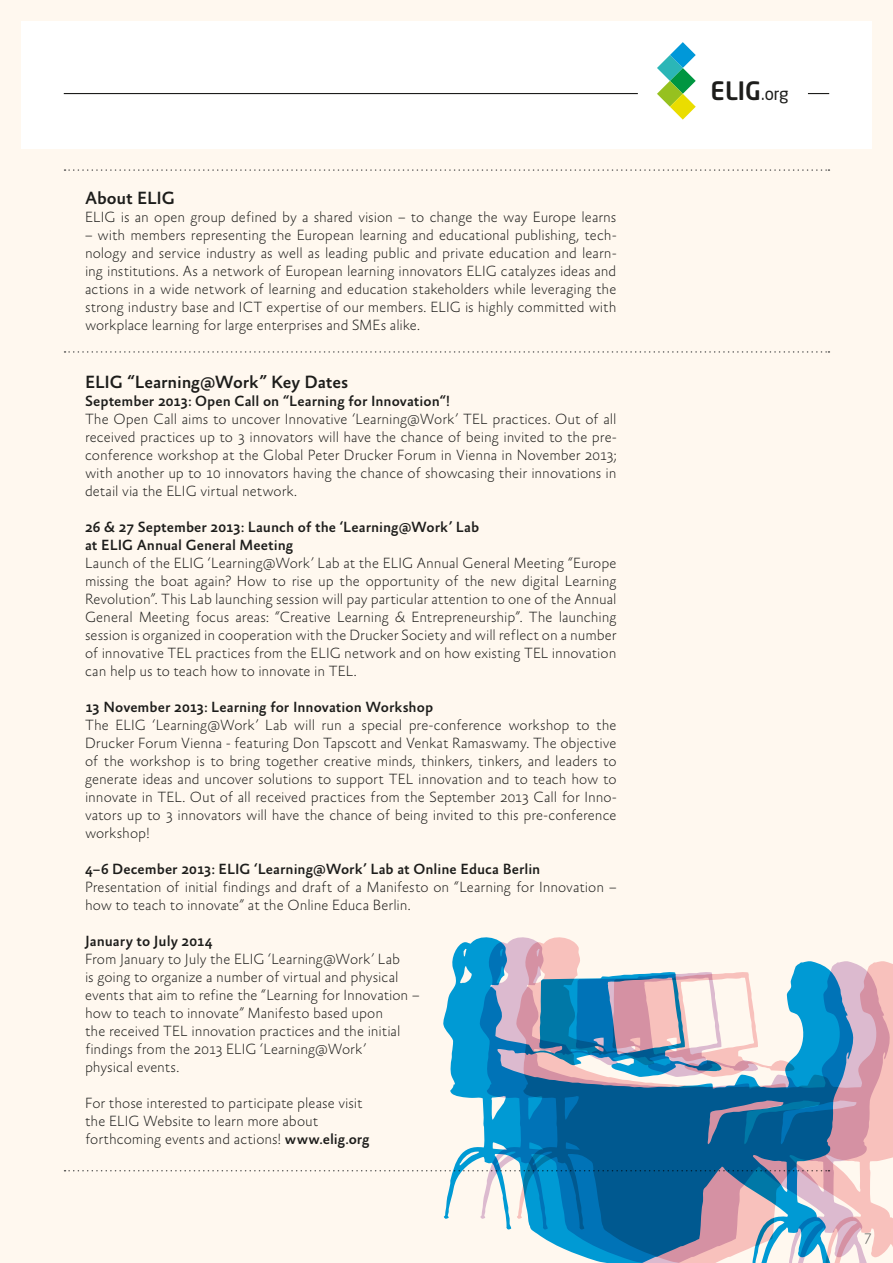
<style>
.page{position:relative;width:893px;height:1263px;background:#fff8ef}
.page>*{position:absolute;margin:0;border:0;box-sizing:border-box;transform-origin:0 0}
.t1{font:500 25.05px "Neo Sans Std";color:#1d1d1b}
.t2{font:500 18px "Absara Sans";letter-spacing:-.01em;color:#1d1d1b}
.t3{font:100 15px/18px "Absara Sans";letter-spacing:-.005em;color:#1d1d1b;text-align:justify}
.t4{font:500 15px/18px "Absara Sans";color:#1d1d1b}
.t5{font:100 15px "Absara Sans";color:#575756}
.s1{font-weight:500}
.s2{font-weight:400;font-size:16.8px}
</style>
<div class="page">
<div style="left:21px;top:21px;width:851px;height:128px;background:#fff"></div>
<svg style="left:65px;top:169px;width:764px;height:2px"></svg>
<svg style="left:65px;top:351px;width:764px;height:2px"></svg>
<svg style="left:65px;top:1170px;width:377px;height:1px"></svg>
<svg style="left:808px;top:93px;width:21px;height:1px"></svg>
<hr style="left:64px;top:93px;width:574px;height:1px;background:#1d1d1b">
<svg style="left:443px;top:938px;width:36px;height:281px"></svg>
<svg style="left:479px;top:937px;width:37px;height:293px"></svg>
<svg style="left:516px;top:937px;width:377px;height:326px"></svg>
<svg style="left:657px;top:42px;width:39px;height:78px"></svg>
<p class="t2" style="left:85px;top:189px;width:91px">About ELIG</p>
<p class="t3" style="left:85px;top:209px;width:533px">ELIG is an open group defined by a shared vision – to change the way Europe learns</p>
<p class="t3" style="left:85px;top:227px;width:533px">– with members representing the European learning and educational publishing, tech&shy;nology and service industry as well as leading public and private education and learn&shy;ing institutions. As a network of European learning innovators ELIG catalyzes ideas and actions in a wide network of learning and education stakeholders while leveraging the strong industry base and ICT expertise of our members. ELIG is highly committed with workplace learning for large enterprises and SMEs alike.</p>
<p class="t2" style="left:85px;top:372px;width:265px">ELIG “Learning@Work” Key Dates</p>
<p class="t4" style="left:85px;top:393px;width:366px">September 2013: Open Call on “Learning for Innovation“!</p>
<p class="t3" style="left:85px;top:411px;width:533px">The Open Call aims to uncover Innovative ‘Learning@Work’ TEL practices. Out of all received practices up to 3 innovators will have the chance of being invited to the pre&shy;conference workshop at the Global Peter Drucker Forum in Vienna in November 2013; with another up to 10 innovators having the chance of showcasing their innovations in detail via the ELIG virtual network.</p>
<p class="t4" style="left:85px;top:519px;width:396px">26 &amp; 27 September 2013: Launch of the ‘Learning@Work’ Lab at ELIG Annual General Meeting</p>
<p class="t3" style="left:85px;top:555px;width:533px">Launch of the ELIG ‘Learning@Work’ Lab at the ELIG Annual General Meeting “Europe missing the boat again? How to rise up the opportunity of the new digital Learning Revolution”. This Lab launching session will pay particular attention to one of the Annual General Meeting focus areas: “Creative Learning &amp; Entrepreneurship”. The launching session is organized in cooperation with the Drucker Society and will reflect on a number of innovative TEL practices from the ELIG network and on how existing TEL innovation can help us to teach how to innovate in TEL.</p>
<p class="t4" style="left:85px;top:699px;width:350px">13 November 2013: Learning for Innovation Workshop</p>
<p class="t3" style="left:85px;top:717px;width:533px">The ELIG ‘Learning@Work’ Lab will run a special pre-conference workshop to the Drucker Forum Vienna - featuring Don Tapscott and Venkat Ramaswamy. The -objective of the workshop is to bring together creative minds, thinkers, tinkers, and leaders to generate ideas and uncover solutions to support TEL innovation and to teach how to innovate in TEL. Out of all received practices from the September 2013 Call for Inno&shy;vators up to 3 innovators will have the chance of being invited to this pre-conference workshop!</p>
<p class="t4" style="left:85px;top:861px;width:457px">4–6 December 2013: ELIG ‘Learning@Work’ Lab at Online Educa Berlin</p>
<p class="t3" style="left:85px;top:879px;width:533px">Presentation of initial findings and draft of a Manifesto on “Learning for Innovation – how to teach to innovate” at the Online Educa Berlin.</p>
<p class="t4" style="left:85px;top:933px;width:129px">January to July 2014</p>
<p class="t3" style="left:85px;top:951px;width:336px;text-align:left">From January to July the ELIG ‘Learning@Work’ Lab<br>is going to organize a number of virtual and physical events that aim to refine the “Learning for Innovation – how to teach to innovate” Manifesto based upon<br>the received TEL innovation practices and the initial findings from the 2013 ELIG ‘Learning@Work’<br>physical events.</p>
<p class="t3" style="left:85px;top:1095px;width:286px;text-align:left">For those interested to participate please visit the ELIG Website to learn more about forthcoming events and actions! <span class="s1">www.elig.org</span></p>
<h1 class="t1" style="left:711px;top:75px;width:80px">ELIG<span class="s2">.org</span></h1>
<p class="t5" style="left:864px;top:1228px;width:9px">7</p>
</div>
